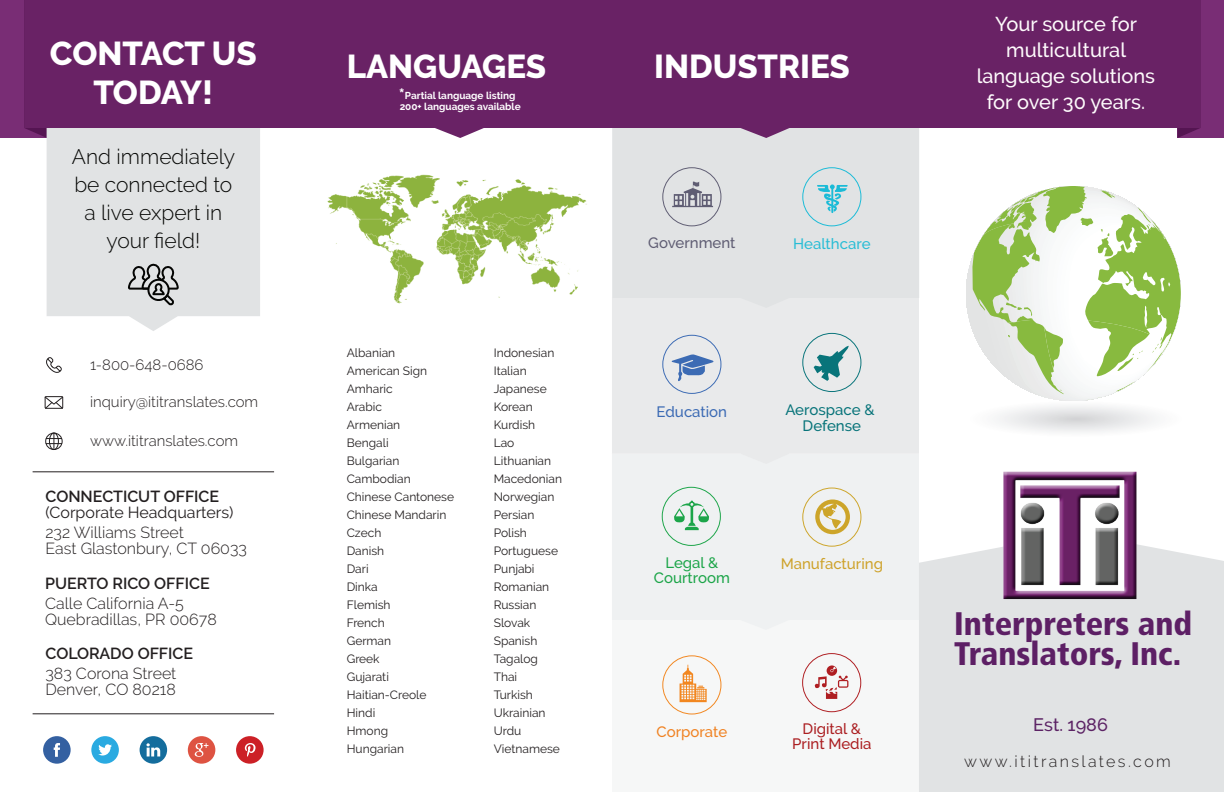
<style>
.page{position:relative;width:1224px;height:792px;background:#fff}
.page>*{position:absolute;margin:0;border:0;box-sizing:border-box;transform-origin:0 0}
.t1{font:800 33px/39.6px "Raleway";color:#fff;text-align:center}
.t2{font:900 condensed 32.6px/29.9px "Frutiger LT Std";color:#5d1f65}
.t3{font:300 21px/28px "Raleway";color:#040503;text-align:center}
.t4{font:500 20px/26px "Raleway";color:#fefbfc;text-align:center}
.t5{font:500 18px "Raleway";color:#5c2365}
.t6{font:700 17.6px "Raleway";color:#fff}
.t7{font:300 16px/16px "Raleway";color:#231f20}
.t8{font:600 16px "Raleway";color:#231f20}
.t9{font:16px "Raleway";color:#231f20}
.t10{font:300 16px "Raleway";letter-spacing:.15em;color:#231f20}
.t11{font:500 15px/15.4px "Raleway";color:#ab1e21;text-align:center}
.t12{font:500 15px/15.4px "Raleway";color:#08747a;text-align:center}
.t13{font:500 15px/15.4px "Raleway";color:#1ca549;text-align:center}
.t14{font:500 15px "Raleway";color:#cea22a}
.t15{font:500 15px "Raleway";color:#5f5d73}
.t16{font:500 15px "Raleway";color:#29bdd5}
.t17{font:500 15px "Raleway";color:#3c6bb4}
.t18{font:500 15px "Raleway";color:#f08222}
.t19{font:300 14.9px "Raleway";color:#231f20}
.t20{font:12px/18px "Raleway";color:#231f20}
.t21{font:700 10px/11px "Raleway";color:#fff;text-align:center}
</style>
<div class="page">
<div style="left:612px;top:620px;width:307px;height:172px;background:#f6f7f7"></div>
<div style="left:612px;top:464px;width:307px;height:156px;background:#eff1f2"></div>
<div style="left:612px;top:308px;width:307px;height:156px;background:#e9eaeb"></div>
<div style="left:0;top:0;width:47px;height:138px;background:#792d75"></div>
<svg style="left:968px;top:400px;width:215px;height:37px"></svg>
<svg style="left:966px;top:186px;width:215px;height:215px"></svg>
<div style="left:919px;top:545px;width:305px;height:247px;background:#e1e3e4"></div>
<img style="left:997px;top:471px;width:146px;height:135px">
<svg style="left:47px;top:138px;width:213px;height:193px;background:#e3e5e5"></svg>
<div style="left:612px;top:138px;width:307px;height:170px;background:#e1e3e4"></div>
<div style="left:45px;top:433px;width:18px;height:17px;border:1px solid #231f20;border-radius:50%"></div>
<div style="left:49px;top:433px;width:10px;height:17px;border:1px solid #231f20;border-radius:50%"></div>
<svg style="left:46px;top:433px;width:16px;height:16px"></svg>
<svg style="left:46px;top:357px;width:16px;height:16px"></svg>
<svg style="left:43px;top:736px;width:28px;height:28px"></svg>
<svg style="left:91px;top:736px;width:28px;height:28px"></svg>
<svg style="left:140px;top:736px;width:27px;height:28px"></svg>
<svg style="left:188px;top:736px;width:27px;height:28px"></svg>
<svg style="left:236px;top:736px;width:28px;height:28px"></svg>
<hr style="left:33px;top:472px;width:241px;height:1px;background:#231f20">
<hr style="left:33px;top:714px;width:241px;height:1px;background:#231f20">
<img style="left:327px;top:174px;width:260px;height:130px">
<div style="left:1177px;top:0;width:47px;height:138px;background:#792d75"></div>
<div style="left:24px;top:0;width:1176px;height:138px;background:#692265"></div>
<svg style="left:662px;top:335px;width:59px;height:59px;background:#c7d1e0"></svg>
<svg style="left:662px;top:167px;width:59px;height:59px;background:#cbccd1"></svg>
<svg style="left:662px;top:487px;width:59px;height:59px"></svg>
<svg style="left:662px;top:655px;width:59px;height:59px"></svg>
<svg style="left:802px;top:167px;width:59px;height:59px;background:#c5dde2"></svg>
<svg style="left:802px;top:488px;width:59px;height:59px"></svg>
<svg style="left:802px;top:653px;width:59px;height:59px"></svg>
<svg style="left:802px;top:333px;width:59px;height:59px;background:#bcd2d4"></svg>
<svg style="left:127px;top:261px;width:52px;height:46px;background:#acaeae"></svg>
<svg style="left:44px;top:396px;width:20px;height:13px"></svg>
<h1 class="t1" style="left:50px;top:33px;width:208px">CONTACT US<br>TODAY!</h1>
<h1 class="t1" style="left:33px;top:46px;width:222px">CORE VALUES</h1>
<h3 class="t3" style="left:72px;top:142px;width:165px">And immediately be connected to a live expert in your field!</h3>
<p class="t19" style="left:90px;top:356px;width:115px">1-800-648-0686</p>
<p class="t19" style="left:90px;top:393px;width:170px">inquiry@ititranslates.com</p>
<p class="t19" style="left:90px;top:432px;width:150px">www.ititranslates.com</p>
<h3 class="t8" style="left:46px;top:487px;width:175px">CONNECTICUT OFFICE</h3>
<h3 class="t9" style="left:46px;top:503px;width:190px">(Corporate Headquarters)</h3>
<h3 class="t7" style="left:46px;top:525px;width:203px">232 Williams Street<br>East Glastonbury, CT 06033</h3>
<h3 class="t8" style="left:45px;top:574px;width:166px">PUERTO RICO OFFICE</h3>
<h3 class="t7" style="left:45px;top:595px;width:173px">Calle California A-5<br>Quebradillas, PR 00678</h3>
<h3 class="t8" style="left:46px;top:644px;width:149px">COLORADO OFFICE</h3>
<h3 class="t7" style="left:46px;top:666px;width:132px">383 Corona Street<br>Denver, CO 80218</h3>
<h1 class="t1" style="left:347px;top:46px;width:201px">LANGUAGES</h1>
<h1 class="t1" style="left:654px;top:46px;width:197px">INDUSTRIES</h1>
<p class="t21" style="left:400px;top:90px;width:123px">Partial language listing<br>200+ languages available</p>
<h3 class="t6" style="left:399px;top:85px;width:8px">*</h3>
<p class="t20" style="left:347px;top:343px;width:109px">Albanian<br>American Sign<br>Amharic<br>Arabic<br>Armenian<br>Bengali<br>Bulgarian<br>Cambodian<br>Chinese Cantonese<br>Chinese Mandarin<br>Czech<br>Danish<br>Dari<br>Dinka<br>Flemish<br>French<br>German<br>Greek<br>Gujarati<br>Haitian-Creole<br>Hindi<br>Hmong<br>Hungarian</p>
<p class="t20" style="left:494px;top:343px;width:70px">Indonesian<br>Italian<br>Japanese<br>Korean<br>Kurdish<br>Lao<br>Lithuanian<br>Macedonian<br>Norwegian<br>Persian<br>Polish<br>Portuguese<br>Punjabi<br>Romanian<br>Russian<br>Slovak<br>Spanish<br>Tagalog<br>Thai<br>Turkish<br>Ukrainian<br>Urdu<br>Vietnamese</p>
<p class="t15" style="left:648px;top:235px;width:89px">Government</p>
<p class="t16" style="left:793px;top:235px;width:79px">Healthcare</p>
<p class="t17" style="left:657px;top:403px;width:72px">Education</p>
<p class="t13" style="left:654px;top:555px;width:78px">Legal &amp;<br>Courtroom</p>
<p class="t12" style="left:785px;top:402px;width:91px">Aerospace &amp;<br>Defense</p>
<p class="t14" style="left:781px;top:555px;width:104px">Manufacturing</p>
<p class="t18" style="left:657px;top:723px;width:72px">Corporate</p>
<p class="t11" style="left:792px;top:721px;width:81px">Digital &amp;<br>Print Media</p>
<h3 class="t4" style="left:977px;top:11px;width:180px">Your source for multicultural language solutions for over 30 years.</h3>
<h2 class="t2" style="left:954px;top:608px;width:239px">Interpreters and<br>Translators, Inc.</h2>
<h3 class="t5" style="left:1033px;top:714px;width:76px">Est. 1986</h3>
<h3 class="t10" style="left:964px;top:752px;width:208px">www.ititranslates.com</h3>
</div>
